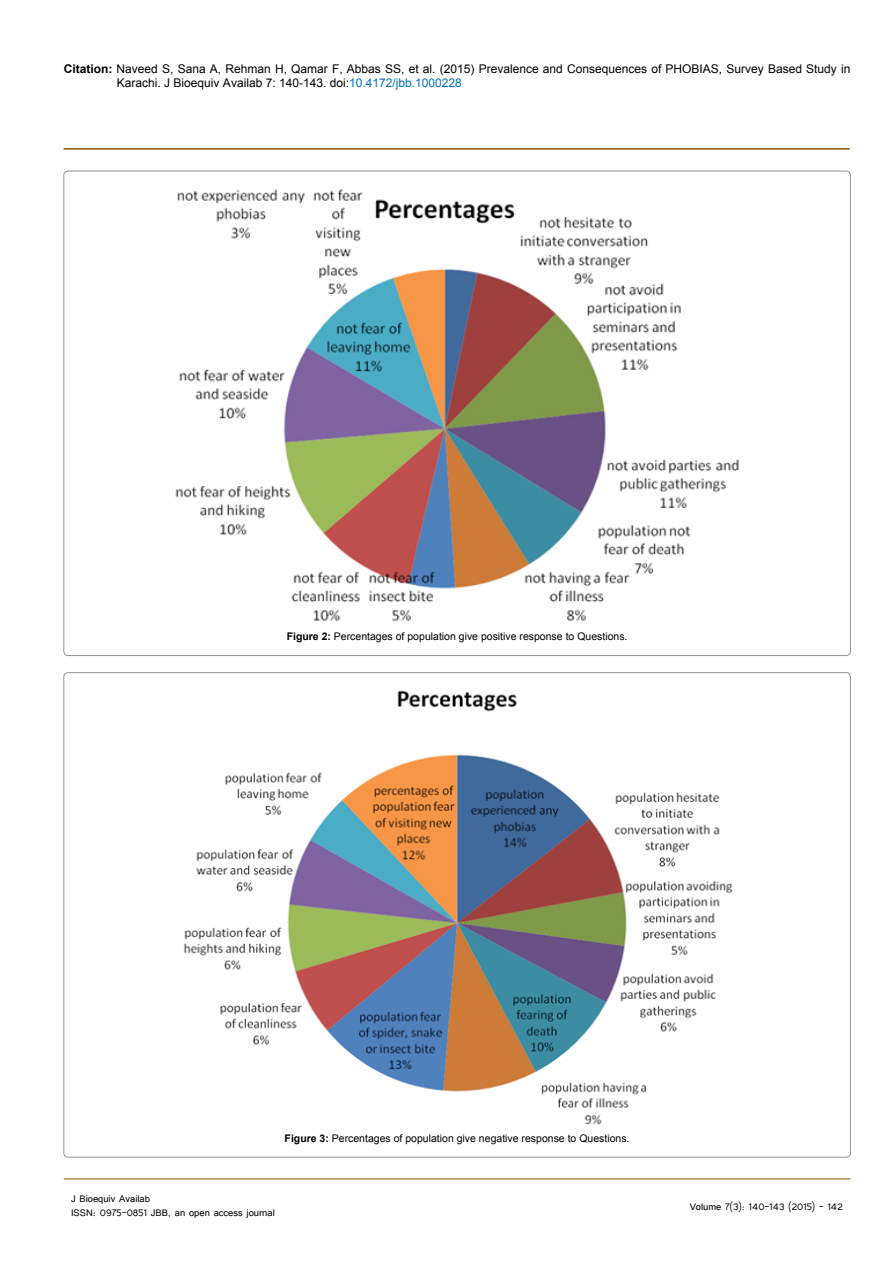
<style>
.page{position:relative;width:893px;height:1263px;background:#fff}
.page>*{position:absolute;margin:0;border:0;box-sizing:border-box;transform-origin:0 0}
.t1{font:12px/14.4px "Arial";color:#000}
.t2{font:12px/14.4px "Tunga";color:#000}
.t3{font:10.5px "Arial";color:#000}
.s1{font-weight:700}
.s2{color:#0072bc}
</style>
<div class="page">
<hr style="left:64px;top:148px;width:786px;height:2px;background:#905501">
<hr style="left:64px;top:1179px;width:786px;height:1px;background:#905501">
<img style="left:175px;top:189px;width:564px;height:432px">
<img style="left:184px;top:690px;width:549px;height:435px">
<p class="t1" style="left:117px;top:61px;width:735px;text-indent:-53px"><span class="s1">Citation:</span> Naveed S, Sana A, Rehman H, Qamar F, Abbas SS, et al. (2015) Prevalence and Consequences of PHOBIAS, Survey Based Study in<br>Karachi. J Bioequiv Availab 7: 140-143. doi:<span class="s2">10.4172/jbb.1000228</span></p>
<p class="t3" style="left:287px;top:629px;width:342px"><span class="s1">Figure 2:</span> Percentages of population give positive response to Questions.</p>
<p class="t3" style="left:285px;top:1131px;width:346px"><span class="s1">Figure 3:</span> Percentages of population give negative response to Questions.</p>
<p class="t2" style="left:71px;top:1190px;width:205px">J Bioequiv Availab<br>ISSN: 0975-0851 JBB, an open access journal</p>
<p class="t2" style="left:690px;top:1199px;width:155px">Volume 7(3): 140-143 (2015) - 142</p>
</div>
